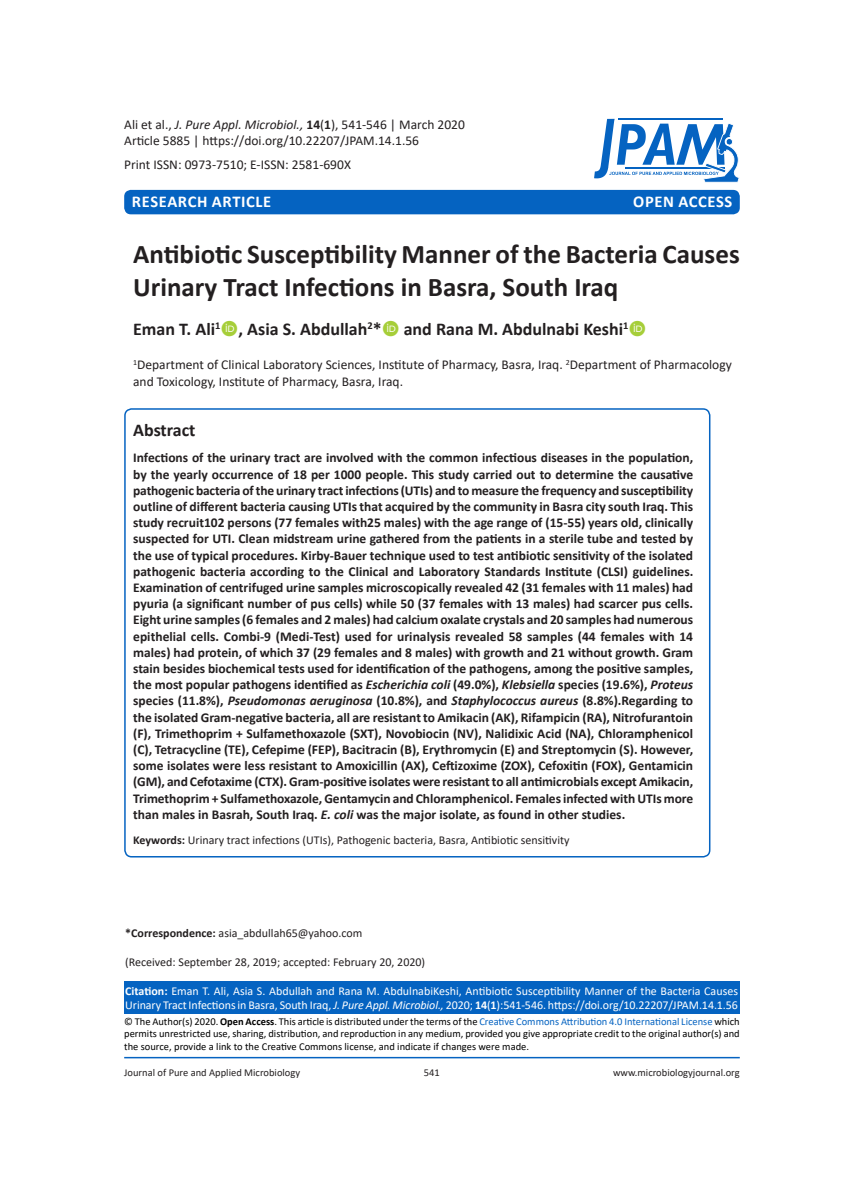
<style>
.page{position:relative;width:864px;height:1188px;background:#fff}
.page>*{position:absolute;margin:0;border:0;box-sizing:border-box;transform-origin:0 0}
.JPAM_Heading{font:700 27px/32.4px "Calibri";color:#231f20}
.JPAM_Author_Name{font:700 18px "Calibri";color:#231f20}
.JPAM_ABSTRACT{font:700 18px "Calibri";color:#231f20}
.t1{font:700 16.5px "Calibri";letter-spacing:.04em;color:#fff}
.JPAM_ABSTRACT-2{font:700 13.5px/16.2px "Calibri";color:#231f20;text-align:justify}
.JPAM_Adds___Keys{font:13.5px/16.2px "Calibri";color:#231f20}
.JPAM_Body_text{font:12px/14.4px "Calibri";color:#fff}
.JPAM_Body_text-2{font:12px "Calibri";color:#231f20}
.JPAM_ABSTRACT-3{font:12px "Calibri";color:#231f20}
.Body_text{font:10.5px/12.6px "Calibri";color:#000;text-align:justify}
.t2{font:10.5px "Calibri";color:#231f20}
.s1{font-style:italic}
.s2{font-weight:700}
.s3{color:#0563c1}
</style>
<div class="page">
<div style="left:124px;top:981px;width:616px;height:33px;background:#0563c1"></div>
<hr style="left:124px;top:1057px;width:616px;height:1px;background:#0563c1">
<div style="left:124px;top:190px;width:616px;height:24px;background:#0563c1;border-radius:7px"></div>
<svg style="left:594px;top:119px;width:145px;height:64px"></svg>
<div style="left:124px;top:408px;width:586px;height:450px;border:2px solid #0563c1;border-radius:7px"></div>
<p class="JPAM_Adds___Keys" style="left:124px;top:116px;width:342px">Ali et al., <span class="s1">J. Pure Appl. Microbiol.,</span> <span class="s2">14</span>(<span class="s2">1</span>), 541-546 | March 2020</p>
<p class="JPAM_Adds___Keys" style="left:124px;top:132px;width:296px">Article 5885 | https://doi.org/10.22207/JPAM.14.1.56</p>
<p class="JPAM_Adds___Keys" style="left:124px;top:156px;width:228px">Print ISSN: 0973-7510; E-ISSN: 2581-690X</p>
<p class="t1" style="left:132px;top:189px;width:141px">RESEARCH ARTICLE</p>
<p class="t1" style="left:633px;top:189px;width:101px">OPEN ACCESS</p>
<p class="JPAM_Heading" style="left:133px;top:238px;width:608px">Antibiotic Susceptibility Manner of the Bacteria Causes<br>Urinary Tract Infections in Basra, South Iraq</p>
<p class="JPAM_Author_Name" style="left:133px;top:317px;width:497px">Eman T. Ali<sup>1</sup> , Asia S. Abdullah<sup>2</sup>* and Rana M. Abdulnabi Keshi<sup>1</sup></p>
<p class="JPAM_Adds___Keys" style="left:133px;top:357px;width:600px"><sup>1</sup>Department of Clinical Laboratory Sciences, Institute of Pharmacy, Basra, Iraq. <sup>2</sup>Department of Pharmacology and Toxicology, Institute of Pharmacy, Basra, Iraq.</p>
<p class="JPAM_ABSTRACT" style="left:133px;top:417px;width:64px">Abstract</p>
<p class="JPAM_ABSTRACT-2" style="left:133px;top:450px;width:562px">Infections of the urinary tract are involved with the common infectious diseases in the population, by the yearly occurrence of 18 per 1000 people. This study carried out to determine the causative pathogenic bacteria of the urinary tract infections (UTIs) and to measure the frequency and susceptibility outline of different bacteria causing UTIs that acquired by the community in Basra city south Iraq. This study recruit102 persons (77 females with25 males) with the age range of (15-55) years old, clinically suspected for UTI. Clean midstream urine gathered from the patients in a sterile tube and tested by the use of typical procedures. Kirby-Bauer technique used to test antibiotic sensitivity of the isolated pathogenic bacteria according to the Clinical and Laboratory Standards Institute (CLSI) guidelines.<br>Examination of centrifuged urine samples microscopically revealed 42 (31 females with 11 males) had pyuria (a significant number of pus cells) while 50 (37 females with 13 males) had scarcer pus cells.<br>Eight urine samples (6 females and 2 males) had calcium oxalate crystals and 20 samples had numerous epithelial cells. Combi-9 (Medi-Test) used for urinalysis revealed 58 samples (44 females with 14 males) had protein, of which 37 (29 females and 8 males) with growth and 21 without growth. Gram stain besides biochemical tests used for identification of the pathogens, among the positive samples, the most popular pathogens identified as <span class="s1">Escherichia coli</span> (49.0%), <span class="s1">Klebsiella</span> species (19.6%), <span class="s1">Proteus </span>species (11.8%), <span class="s1">Pseudomonas aeruginosa</span> (10.8%), and <span class="s1">Staphylococcus aureus</span> (8.8%).Regarding to the isolated Gram-negative bacteria, all are resistant to Amikacin (AK), Rifampicin (RA), Nitrofurantoin (F), Trimethoprim + Sulfamethoxazole (SXT), Novobiocin (NV), Nalidixic Acid (NA), Chloramphenicol (C), Tetracycline (TE), Cefepime (FEP), Bacitracin (B), Erythromycin (E) and Streptomycin (S). However, some isolates were less resistant to Amoxicillin (AX), Ceftizoxime (ZOX), Cefoxitin (FOX), Gentamicin (GM), and Cefotaxime (CTX). Gram-positive isolates were resistant to all antimicrobials except Amikacin, Trimethoprim + Sulfamethoxazole, Gentamycin and Chloramphenicol. Females infected with UTIs more than males in Basrah, South Iraq. <span class="s1">E. coli</span> was the major isolate, as found in other studies.</p>
<p class="JPAM_ABSTRACT-3" style="left:133px;top:831px;width:438px"><span class="s2">Keywords:</span> Urinary tract infections (UTIs), Pathogenic bacteria, Basra, Antibiotic sensitivity</p>
<p class="JPAM_Body_text-2" style="left:125px;top:925px;width:239px"><span class="s2">*Correspondence:</span> asia_abdullah65@yahoo.com</p>
<p class="JPAM_Body_text-2" style="left:125px;top:954px;width:301px">(Received: September 28, 2019; accepted: February 20, 2020)</p>
<p class="JPAM_Body_text" style="left:125px;top:983px;width:614px"><span class="s2">Citation:</span> Eman T. Ali, Asia S. Abdullah and Rana M. AbdulnabiKeshi, Antibiotic Susceptibility Manner of the Bacteria Causes<br>Urinary Tract Infections in Basra, South Iraq, <span class="s1">J. Pure Appl. Microbiol.,</span> 2020; <span class="s2">14</span>(<span class="s2">1</span>):541-546. https://doi.org/10.22207/JPAM.14.1.56</p>
<p class="Body_text" style="left:124px;top:1015px;width:617px">© The Author(s) 2020. <span class="s2">Open Access</span>. This article is distributed under the terms of the <span class="s3">Creative Commons Attribution 4.0 International License</span> which permits unrestricted use, sharing, distribution, and reproduction in any medium, provided you give appropriate credit to the original author(s) and the source, provide a link to the Creative Commons license, and indicate if changes were made.</p>
<p class="t2" style="left:124px;top:1065px;width:177px">Journal of Pure and Applied Microbiology</p>
<p class="t2" style="left:424px;top:1065px;width:17px">541</p>
<p class="t2" style="left:613px;top:1065px;width:128px">www.microbiologyjournal.org</p>
</div>
